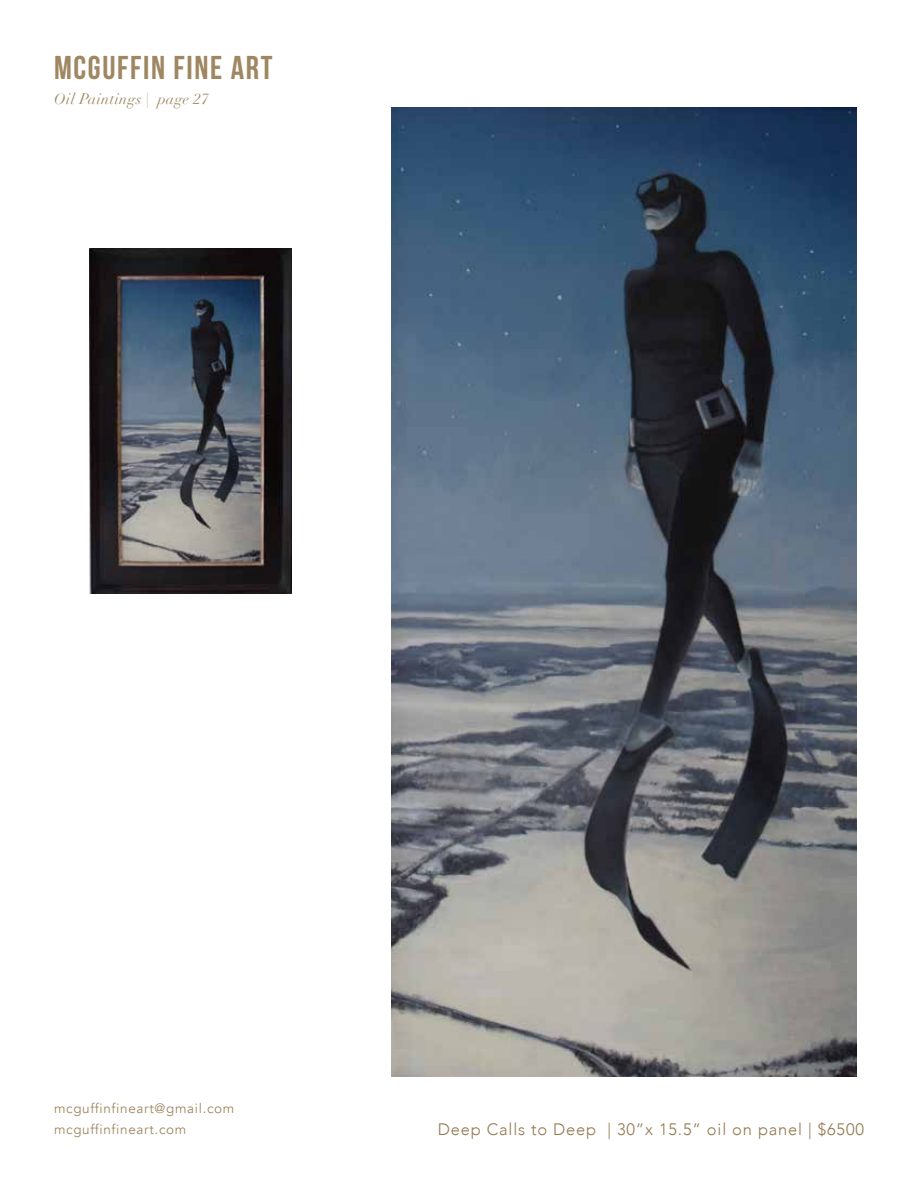
<style>
.page{position:relative;width:918px;height:1188px;background:#fff}
.page>*{position:absolute;margin:0;border:0;box-sizing:border-box;transform-origin:0 0}
.t1{font:700 33px "Bebas Neue";letter-spacing:.05em;color:#9f8762}
.t2{font:300 16.5px "Avenir";letter-spacing:.05em;color:#92784f}
.t3{font:italic 15px "Didot";letter-spacing:.03em;color:#9f8762}
.t4{font:13.5px/21px "Avenir";letter-spacing:.05em;color:#9f8762}
</style>
<div class="page">
<img style="left:90px;top:248px;width:201px;height:346px">
<img style="left:392px;top:107px;width:464px;height:969px">
<h1 class="t1" style="left:54px;top:49px;width:220px">MCGUFFIN FINE ART</h1>
<p class="t3" style="left:54px;top:89px;width:156px">Oil Paintings | page 27</p>
<p class="t4" style="left:54px;top:1098px;width:182px">mcguffinfineart@gmail.com mcguffinfineart.com</p>
<p class="t2" style="left:438px;top:1119px;width:428px">Deep Calls to Deep | 30”x 15.5” oil on panel | $6500</p>
</div>
